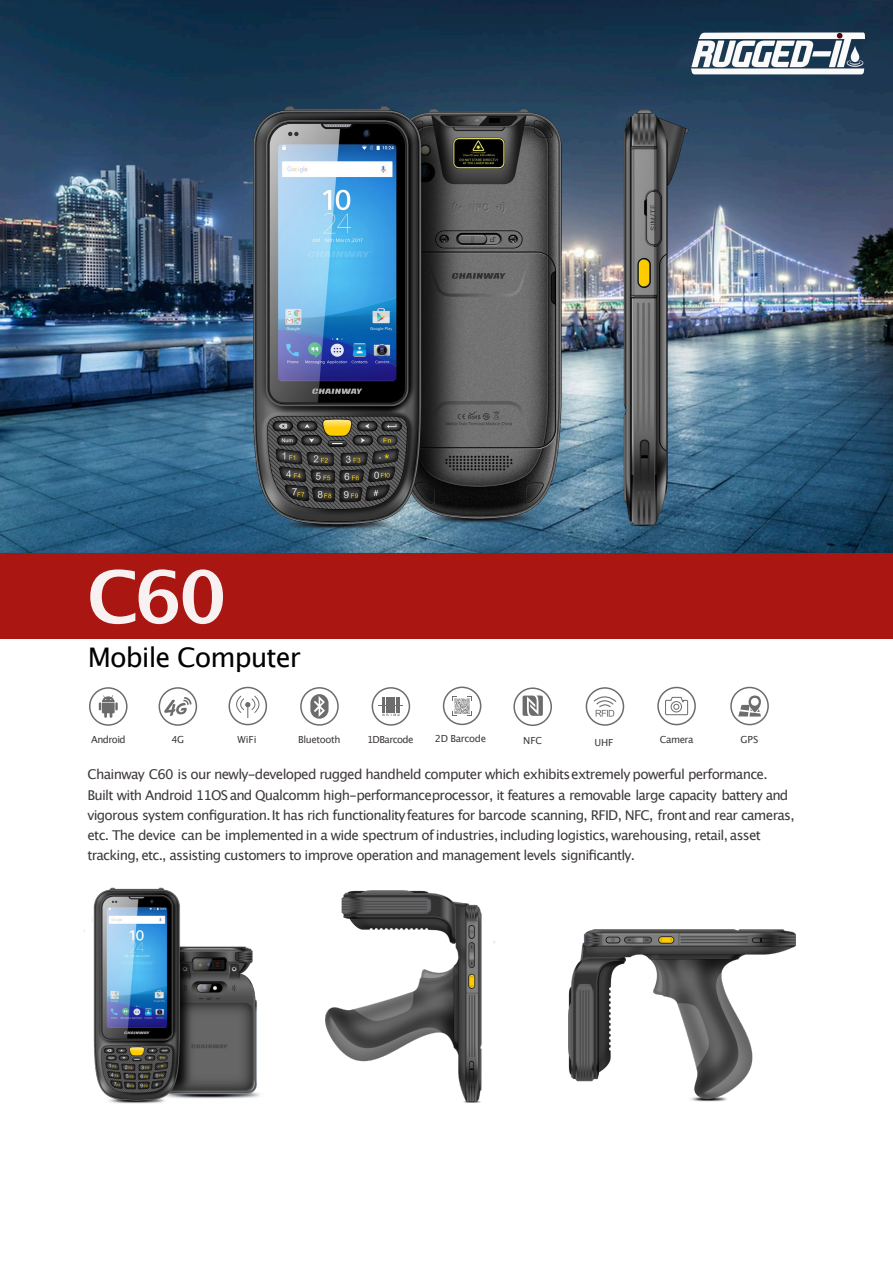
<style>
.page{position:relative;width:893px;height:1263px;background:#fff}
.page>*{position:absolute;margin:0;border:0;box-sizing:border-box;transform-origin:0 0}
.t1{font:700 72px "Lucida Grande";color:#f7f1f1}
.t2{font:27px "Lucida Grande";letter-spacing:-.035em;color:#000}
.t3{font:13.5px/20.2px "Lucida Grande";letter-spacing:-.055em;color:#3e3a39}
.t4{font:9.75px "Lucida Grande";letter-spacing:-.04em;color:#3e3a39}
.t5{font:9.75px "Lucida Grande";letter-spacing:-.065em;color:#3e3a39}
</style>
<div class="page">
<img style="left:0;top:0;width:893px;height:639px">
<img style="left:692px;top:32px;width:172px;height:42px">
<svg style="left:231px;top:695px;width:33px;height:23px"></svg>
<svg style="left:310px;top:694px;width:18px;height:25px"></svg>
<svg style="left:379px;top:697px;width:24px;height:19px"></svg>
<svg style="left:738px;top:695px;width:23px;height:22px"></svg>
<svg style="left:665px;top:696px;width:23px;height:20px"></svg>
<svg style="left:452px;top:696px;width:20px;height:20px"></svg>
<div style="left:159px;top:687px;width:38px;height:39px;border:1px solid #6d6c6d;border-radius:50%"></div>
<div style="left:89px;top:687px;width:39px;height:39px;border:1px solid #6d6c6d;border-radius:50%"></div>
<div style="left:229px;top:687px;width:38px;height:38px;border:1px solid #6d6c6d;border-radius:50%"></div>
<div style="left:300px;top:687px;width:39px;height:39px;border:1px solid #6d6c6d;border-radius:50%"></div>
<div style="left:372px;top:687px;width:38px;height:39px;border:1px solid #6d6c6d;border-radius:50%"></div>
<div style="left:443px;top:686px;width:38px;height:39px;border:1px solid #6d6c6d;border-radius:50%"></div>
<div style="left:513px;top:687px;width:39px;height:39px;border:1px solid #6d6c6d;border-radius:50%"></div>
<div style="left:657px;top:687px;width:39px;height:38px;border:1px solid #6d6c6d;border-radius:50%"></div>
<div style="left:730px;top:687px;width:39px;height:38px;border:1px solid #6d6c6d;border-radius:50%"></div>
<svg style="left:522px;top:695px;width:21px;height:21px"></svg>
<svg style="left:164px;top:697px;width:27px;height:19px"></svg>
<svg style="left:99px;top:695px;width:19px;height:23px"></svg>
<img style="left:254px;top:107px;width:435px;height:424px">
<img style="left:84px;top:888px;width:176px;height:215px">
<img style="left:568px;top:930px;width:228px;height:171px">
<img style="left:325px;top:890px;width:170px;height:213px">
<div style="left:586px;top:687px;width:38px;height:39px;border:1px solid #6d6c6d;border-radius:50%"></div>
<svg style="left:593px;top:691px;width:24px;height:26px"></svg>
<h1 class="t1" style="left:87px;top:566px;width:141px">C60</h1>
<h2 class="t2" style="left:88px;top:646px;width:215px">Mobile Computer</h2>
<p class="t4" style="left:91px;top:735px;width:36px">Android</p>
<p class="t4" style="left:172px;top:735px;width:14px">4G</p>
<p class="t4" style="left:238px;top:735px;width:20px">WiFi</p>
<p class="t4" style="left:298px;top:735px;width:44px">Bluetooth</p>
<p class="t5" style="left:367px;top:735px;width:48px">1DBarcode</p>
<p class="t4" style="left:435px;top:735px;width:53px">2D Barcode</p>
<p class="t4" style="left:523px;top:736px;width:21px">NFC</p>
<p class="t4" style="left:595px;top:738px;width:20px">UHF</p>
<p class="t4" style="left:660px;top:735px;width:35px">Camera</p>
<p class="t4" style="left:740px;top:735px;width:19px">GPS</p>
<p class="t3" style="left:87px;top:765px;width:709px">Chainway C60 is our newly-developed rugged handheld computer which exhibitsextremely powerful performance.<br>Built with Android 11OS and Qualcomm high-performanceprocessor, it features a removable large capacity battery and vigorous system configuration.It has rich functionalityfeatures for barcode scanning, RFID, NFC, front and rear cameras, etc. The device can be implemented in a wide spectrum of industries, including logistics, warehousing, retail, asset tracking, etc., assisting customers to improve operation and management levels significantly.</p>
</div>
